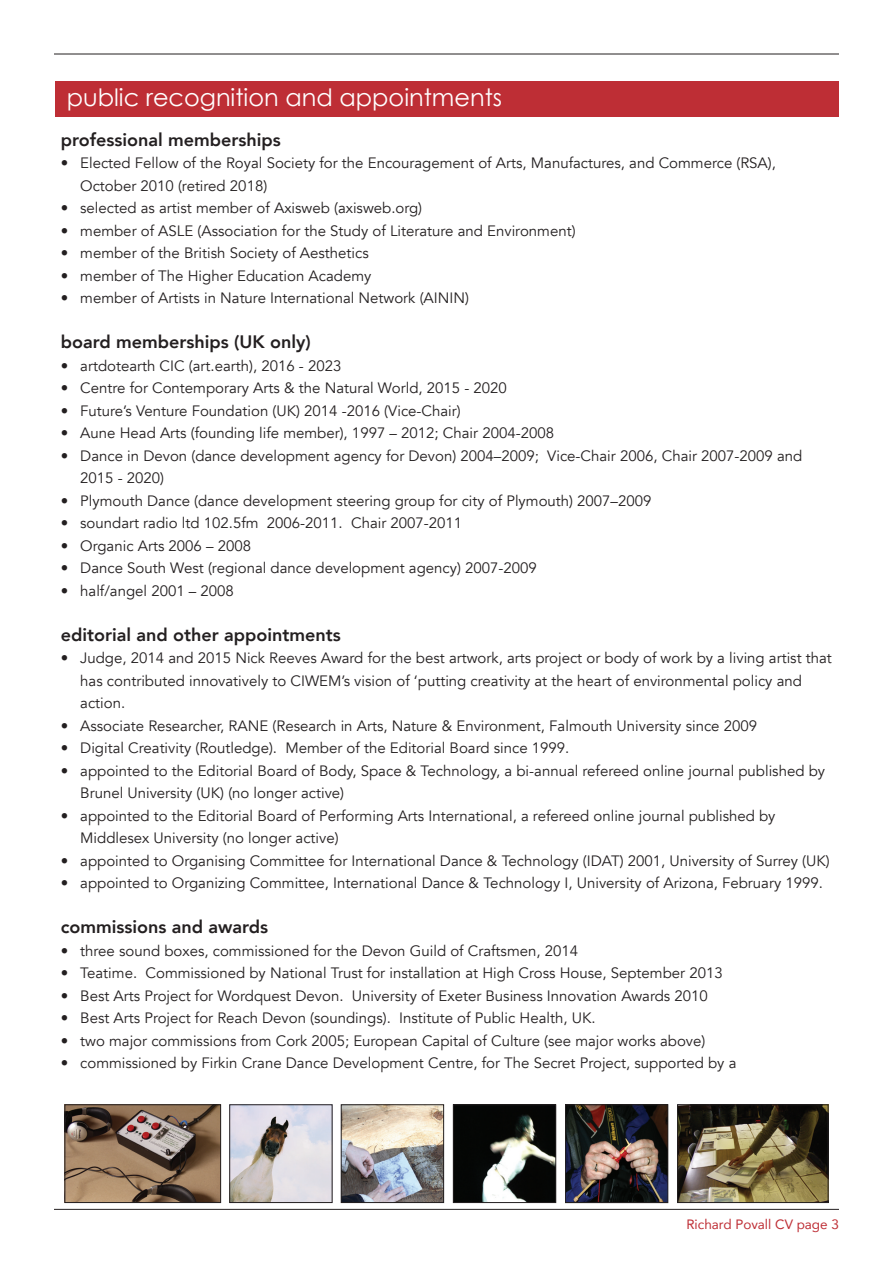
<style>
.page{position:relative;width:893px;height:1263px;background:#fff}
.page>*{position:absolute;margin:0;border:0;box-sizing:border-box;transform-origin:0 0}
.t1{font:24px "Century Gothic";color:#fff}
.Sub-head{font:800 18px "Avenir";color:#231f20}
.simple_bullet{font:800 18px "Avenir";color:#231f20}
.simple_bullet-2{font:15px/22.5px "Avenir";color:#231f20}
.Sub-head-2{font:15px/22.5px "Avenir";color:#231f20}
.t2{font:13.5px "Avenir";color:#be2e35}
</style>
<div class="page">
<hr style="left:54px;top:54px;width:785px;height:1px;background:#231f20">
<hr style="left:54px;top:1209px;width:785px;height:1px;background:#231f20">
<img style="left:66px;top:1106px;width:153px;height:95px">
<div style="left:64px;top:1104px;width:157px;height:99px;border:1px solid #231f20"></div>
<img style="left:231px;top:1106px;width:99px;height:95px">
<div style="left:229px;top:1104px;width:103px;height:99px;border:1px solid #231f20"></div>
<img style="left:343px;top:1106px;width:99px;height:95px">
<div style="left:341px;top:1104px;width:103px;height:99px;border:1px solid #231f20"></div>
<img style="left:455px;top:1106px;width:99px;height:95px">
<div style="left:453px;top:1104px;width:103px;height:99px;border:1px solid #231f20"></div>
<img style="left:567px;top:1107px;width:99px;height:93px">
<div style="left:565px;top:1105px;width:103px;height:97px;border:1px solid #231f20"></div>
<img style="left:679px;top:1106px;width:147px;height:95px">
<div style="left:677px;top:1104px;width:151px;height:99px;border:1px solid #231f20"></div>
<div style="left:56px;top:82px;width:783px;height:35px;background:#be2e35"></div>
<p class="t1" style="left:67px;top:83px;width:437px">public recognition and appointments</p>
<p class="simple_bullet" style="left:61px;top:125px;width:221px">professional memberships</p>
<p class="simple_bullet-2" style="left:80px;top:152px;width:697px;text-indent:-20px">• Elected Fellow of the Royal Society for the Encouragement of Arts, Manufactures, and Commerce (RSA),<br>October 2010 (retired 2018)</p>
<p class="simple_bullet-2" style="left:61px;top:197px;width:363px">• selected as artist member of Axisweb (axisweb.org)</p>
<p class="simple_bullet-2" style="left:61px;top:219px;width:516px">• member of ASLE (Association for the Study of Literature and Environment)</p>
<p class="simple_bullet-2" style="left:61px;top:242px;width:310px">• member of the British Society of Aesthetics</p>
<p class="simple_bullet-2" style="left:61px;top:264px;width:312px">• member of The Higher Education Academy</p>
<p class="simple_bullet-2" style="left:61px;top:287px;width:410px">• member of Artists in Nature International Network (AININ)</p>
<p class="Sub-head" style="left:61px;top:328px;width:251px">board memberships (UK only)</p>
<p class="simple_bullet-2" style="left:61px;top:354px;width:282px">• artdotearth CIC (art.earth), 2016 - 2023</p>
<p class="simple_bullet-2" style="left:61px;top:377px;width:448px">• Centre for Contemporary Arts &amp; the Natural World, 2015 - 2020</p>
<p class="simple_bullet-2" style="left:61px;top:399px;width:402px">• Future’s Venture Foundation (UK) 2014 -2016 (Vice-Chair)</p>
<p class="simple_bullet-2" style="left:61px;top:422px;width:495px">• Aune Head Arts (founding life member), 1997 – 2012; Chair 2004-2008</p>
<p class="simple_bullet-2" style="left:80px;top:444px;width:724px;text-indent:-20px">• Dance in Devon (dance development agency for Devon) 2004–2009; Vice-Chair 2006, Chair 2007-2009 and<br>2015 - 2020)</p>
<p class="simple_bullet-2" style="left:61px;top:489px;width:592px">• Plymouth Dance (dance development steering group for city of Plymouth) 2007–2009</p>
<p class="simple_bullet-2" style="left:61px;top:512px;width:403px">• soundart radio ltd 102.5fm 2006-2011. Chair 2007-2011</p>
<p class="simple_bullet-2" style="left:61px;top:534px;width:192px">• Organic Arts 2006 – 2008</p>
<p class="simple_bullet-2" style="left:61px;top:557px;width:478px">• Dance South West (regional dance development agency) 2007-2009</p>
<p class="simple_bullet-2" style="left:61px;top:579px;width:175px">• half/angel 2001 – 2008</p>
<p class="Sub-head" style="left:61px;top:620px;width:282px">editorial and other appointments</p>
<p class="Sub-head-2" style="left:80px;top:647px;width:753px;text-indent:-20px">• Judge, 2014 and 2015 Nick Reeves Award for the best artwork, arts project or body of work by a living artist that has contributed innovatively to CIWEM’s vision of ‘putting creativity at the heart of environmental policy and action.</p>
<p class="Sub-head-2" style="left:61px;top:714px;width:698px">• Associate Researcher, RANE (Research in Arts, Nature &amp; Environment, Falmouth University since 2009</p>
<p class="simple_bullet-2" style="left:61px;top:737px;width:510px">• Digital Creativity (Routledge). Member of the Editorial Board since 1999.</p>
<p class="simple_bullet-2" style="left:80px;top:759px;width:746px;text-indent:-20px">• appointed to the Editorial Board of Body, Space &amp; Technology, a bi-annual refereed online journal published by<br>Brunel University (UK) (no longer active)</p>
<p class="simple_bullet-2" style="left:80px;top:804px;width:697px;text-indent:-20px">• appointed to the Editorial Board of Performing Arts International, a refereed online journal published by<br>Middlesex University (no longer active)</p>
<p class="simple_bullet-2" style="left:61px;top:849px;width:770px">• appointed to Organising Committee for International Dance &amp; Technology (IDAT) 2001, University of Surrey (UK)</p>
<p class="simple_bullet-2" style="left:61px;top:872px;width:764px">• appointed to Organizing Committee, International Dance &amp; Technology I, University of Arizona, February 1999.</p>
<p class="Sub-head" style="left:61px;top:913px;width:209px">commissions and awards</p>
<p class="simple_bullet-2" style="left:61px;top:939px;width:519px">• three sound boxes, commissioned for the Devon Guild of Craftsmen, 2014</p>
<p class="simple_bullet-2" style="left:61px;top:962px;width:663px">• Teatime. Commissioned by National Trust for installation at High Cross House, September 2013</p>
<p class="simple_bullet-2" style="left:61px;top:984px;width:649px">• Best Arts Project for Wordquest Devon. University of Exeter Business Innovation Awards 2010</p>
<p class="simple_bullet-2" style="left:61px;top:1007px;width:536px">• Best Arts Project for Reach Devon (soundings). Institute of Public Health, UK.</p>
<p class="simple_bullet-2" style="left:61px;top:1029px;width:646px">• two major commissions from Cork 2005; European Capital of Culture (see major works above)</p>
<p class="simple_bullet-2" style="left:61px;top:1052px;width:677px">• commissioned by Firkin Crane Dance Development Centre, for The Secret Project, supported by a</p>
<p class="t2" style="left:686px;top:1214px;width:154px">Richard Povall CV page 3</p>
</div>
